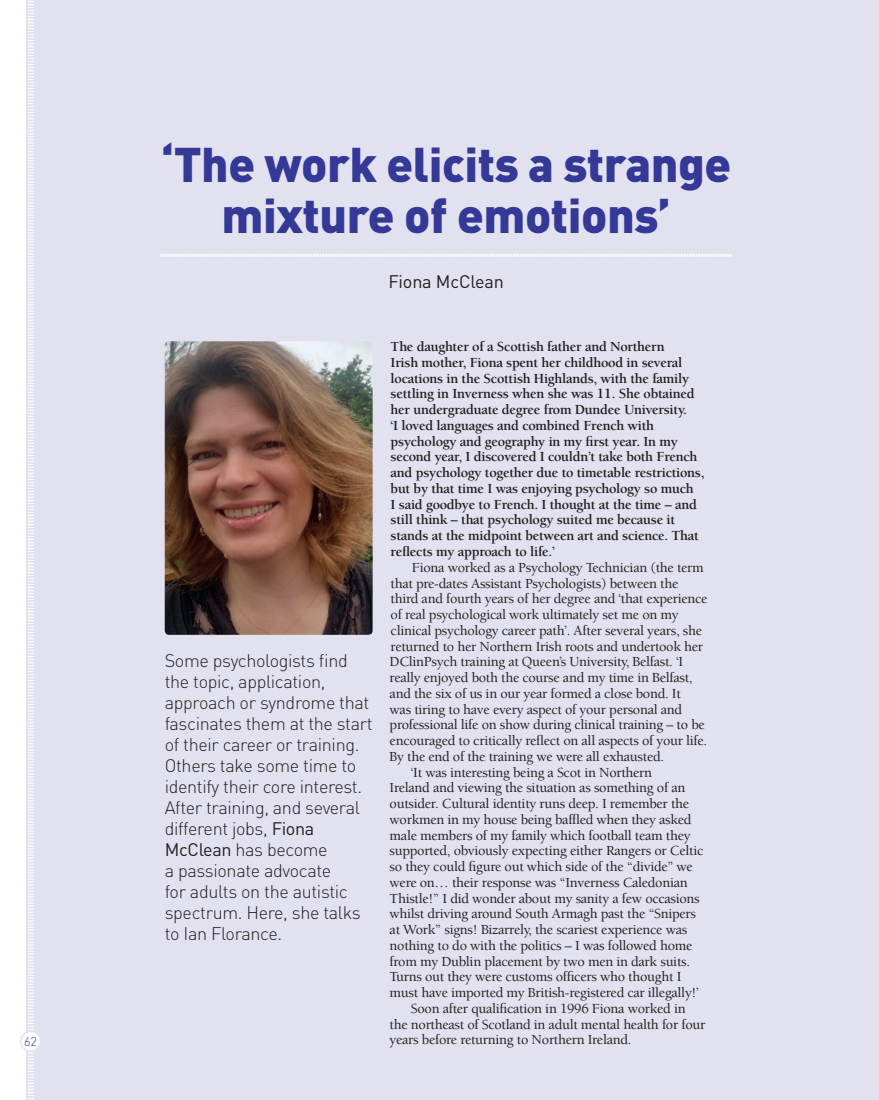
<style>
.page{position:relative;width:879px;height:1100px;background:#fff}
.page>*{position:absolute;margin:0;border:0;box-sizing:border-box;transform-origin:0 0}
.t1{font:900 48px/51px "DIN Pro";letter-spacing:-.01em;color:#343896;text-align:center}
.t2{font:300 18px/21px "DIN Pro";letter-spacing:-.02em;color:#231f20}
.t3{font:18px "DIN Pro";letter-spacing:-.01em;color:#231f20}
.t4{font:500 14.25px "Berkeley Std";letter-spacing:-.02em;color:#231f20}
.t5{font:700 14.25px/15.8px "Berkeley Std";letter-spacing:-.02em;color:#231f20}
.t6{font:300 12.75px "DIN Pro";color:#343896}
.s1{font-weight:400}
</style>
<div class="page">
<div style="left:27px;top:0;width:851px;height:1099px;background:#e2e1f0"></div>
<svg style="left:28px;top:1px;width:6px;height:1098px"></svg>
<div style="left:21px;top:1031px;width:20px;height:20px;background:#fff;border-radius:50%"></div>
<div style="left:20px;top:1030px;width:21px;height:21px;border:2px solid #e2e1f0;border-radius:50%"></div>
<svg style="left:160px;top:254px;width:571px;height:3px"></svg>
<img style="left:165px;top:341px;width:207px;height:294px">
<p class="t6" style="left:24px;top:1032px;width:14px">62</p>
<h1 class="t1" style="left:161px;top:137px;width:572px">‘The work elicits a strange mixture of emotions’</h1>
<p class="t3" style="left:388px;top:269px;width:117px">Fiona McClean</p>
<p class="t2" style="left:165px;top:649px;width:209px">Some psychologists find the topic, application, approach or syndrome that fascinates them at the start of their career or training.<br>Others take some time to identify their core interest.<br>After training, and several different jobs, <span class="s1">Fiona<br>McClean</span> has become<br>a passionate advocate<br>for adults on the autistic spectrum. Here, she talks to Ian Florance.</p>
<p class="t5" style="left:390px;top:339px;width:315px">The daughter of a Scottish father and Northern<br>Irish mother, Fiona spent her childhood in several locations in the Scottish Highlands, with the family settling in Inverness when she was 11. She obtained her undergraduate degree from Dundee University.<br>‘I loved languages and combined French with psychology and geography in my first year. In my second year, I discovered I couldn’t take both French and psychology together due to timetable restrictions, but by that time I was enjoying psychology so much<br>I said goodbye to French. I thought at the time – and still think – that psychology suited me because it stands at the midpoint between art and science. That reflects my approach to life.’</p>
<p class="t4" style="left:412px;top:559px;width:293px">Fiona worked as a Psychology Technician (the term</p>
<p class="t4" style="left:390px;top:575px;width:289px">that pre-dates Assistant Psychologists) between the</p>
<p class="t4" style="left:390px;top:591px;width:318px">third and fourth years of her degree and ‘that experience</p>
<p class="t4" style="left:390px;top:607px;width:289px">of real psychological work ultimately set me on my</p>
<p class="t4" style="left:390px;top:622px;width:313px">clinical psychology career path’. After several years, she</p>
<p class="t4" style="left:390px;top:638px;width:314px">returned to her Northern Irish roots and undertook her</p>
<p class="t4" style="left:389px;top:654px;width:295px">DClinPsych training at Queen’s University, Belfast. ‘I</p>
<p class="t4" style="left:389px;top:670px;width:304px">really enjoyed both the course and my time in Belfast,</p>
<p class="t4" style="left:389px;top:685px;width:292px">and the six of us in our year formed a close bond. It</p>
<p class="t4" style="left:389px;top:701px;width:294px">was tiring to have every aspect of your personal and</p>
<p class="t4" style="left:389px;top:717px;width:316px">professional life on show during clinical training – to be</p>
<p class="t4" style="left:389px;top:733px;width:319px">encouraged to critically reflect on all aspects of your life.</p>
<p class="t4" style="left:389px;top:748px;width:276px">By the end of the training we were all exhausted.</p>
<p class="t4" style="left:411px;top:764px;width:243px">‘It was interesting being a Scot in Northern</p>
<p class="t4" style="left:389px;top:780px;width:297px">Ireland and viewing the situation as something of an</p>
<p class="t4" style="left:389px;top:796px;width:301px">outsider. Cultural identity runs deep. I remember the</p>
<p class="t4" style="left:389px;top:811px;width:303px">workmen in my house being baffled when they asked</p>
<p class="t4" style="left:389px;top:827px;width:302px">male members of my family which football team they</p>
<p class="t4" style="left:389px;top:843px;width:315px">supported, obviously expecting either Rangers or Celtic</p>
<p class="t4" style="left:389px;top:859px;width:305px">so they could figure out which side of the “divide” we</p>
<p class="t4" style="left:389px;top:874px;width:299px">were on… their response was “Inverness Caledonian</p>
<p class="t4" style="left:389px;top:890px;width:311px">Thistle!” I did wonder about my sanity a few occasions</p>
<p class="t4" style="left:389px;top:906px;width:308px">whilst driving around South Armagh past the “Snipers</p>
<p class="t4" style="left:389px;top:922px;width:299px">at Work” signs! Bizarrely, the scariest experience was</p>
<p class="t4" style="left:389px;top:937px;width:304px">nothing to do with the politics – I was followed home</p>
<p class="t4" style="left:389px;top:953px;width:302px">from my Dublin placement by two men in dark suits.</p>
<p class="t4" style="left:389px;top:969px;width:293px">Turns out they were customs officers who thought I</p>
<p class="t4" style="left:389px;top:985px;width:311px">must have imported my British-registered car illegally!’</p>
<p class="t4" style="left:411px;top:1000px;width:276px">Soon after qualification in 1996 Fiona worked in</p>
<p class="t4" style="left:389px;top:1016px;width:317px">the northeast of Scotland in adult mental health for four</p>
<p class="t4" style="left:389px;top:1032px;width:243px">years before returning to Northern Ireland.</p>
</div>
